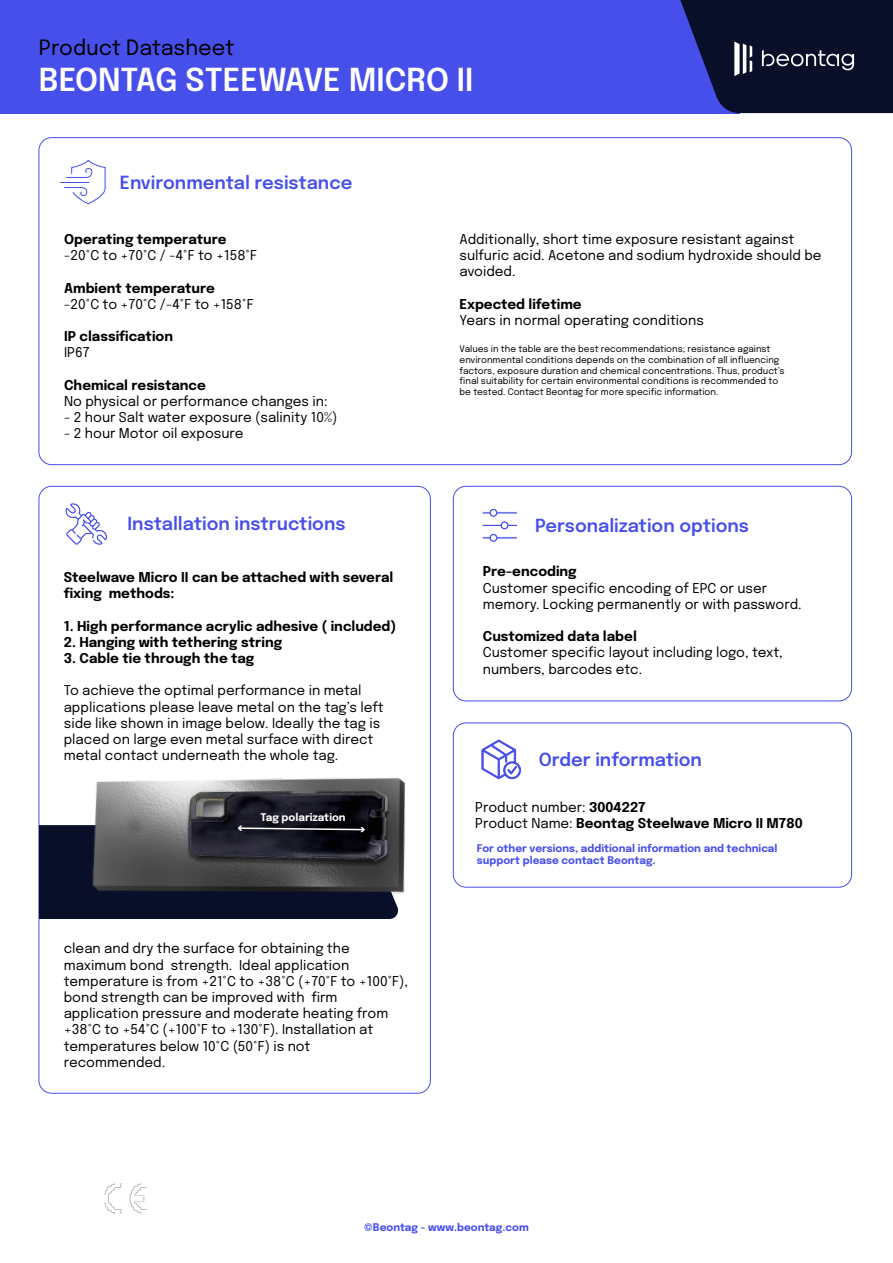
<style>
.page{position:relative;width:893px;height:1263px;background:#fff}
.page>*{position:absolute;margin:0;border:0;box-sizing:border-box;transform-origin:0 0}
.t1{font:600 31.5px "Epilogue";color:#fff}
.t2{font:21px "Epilogue";color:#000}
.t3{font:600 18px "Epilogue";color:#474fea}
.t4{font:13.5px/16.2px "Epilogue";color:#000}
.t5{font:700 13.5px/16.2px "Epilogue";color:#000}
.t6{font:700 10.5px/12.6px "Epilogue";color:#474fea}
.t7{font:700 10.5px "Epilogue";color:#fff}
.t8{font:9px/10.8px "Epilogue";color:#000}
.s1{font-weight:400}
</style>
<div class="page">
<img style="left:104px;top:1183px;width:43px;height:30px">
<div style="left:453px;top:486px;width:399px;height:215px;border:1px solid #474fea;border-radius:13px"></div>
<svg style="left:482px;top:508px;width:35px;height:35px"></svg>
<div style="left:453px;top:722px;width:399px;height:165px;border:1px solid #474fea;border-radius:13px"></div>
<svg style="left:65px;top:503px;width:42px;height:42px"></svg>
<svg style="left:60px;top:159px;width:46px;height:45px"></svg>
<div style="left:0;top:0;width:739px;height:113px;background:#474fea"></div>
<svg style="left:680px;top:0;width:213px;height:113px"></svg>
<img style="left:94px;top:777px;width:312px;height:117px">
<svg style="left:39px;top:825px;width:361px;height:94px"></svg>
<svg style="left:481px;top:739px;width:40px;height:41px"></svg>
<h2 class="t2" style="left:39px;top:33px;width:197px">Product Datasheet</h2>
<h1 class="t1" style="left:39px;top:57px;width:436px">BEONTAG STEEWAVE MICRO II</h1>
<h3 class="t3" style="left:120px;top:169px;width:234px">Environmental resistance</h3>
<p class="t5" style="left:64px;top:230px;width:164px">Operating temperature</p>
<p class="t4" style="left:64px;top:246px;width:194px">-20°C to +70°C / -4°F to +158°F</p>
<p class="t5" style="left:64px;top:279px;width:152px">Ambient temperature</p>
<p class="t4" style="left:64px;top:295px;width:191px">-20°C to +70°C /-4°F to +158°F</p>
<p class="t5" style="left:64px;top:327px;width:110px">IP classification</p>
<p class="t4" style="left:64px;top:344px;width:27px">IP67</p>
<p class="t5" style="left:64px;top:376px;width:143px">Chemical resistance</p>
<p class="t4" style="left:64px;top:392px;width:265px">No physical or performance changes in:</p>
<p class="t4" style="left:64px;top:408px;width:275px">- 2 hour Salt water exposure (salinity 10%)</p>
<p class="t4" style="left:64px;top:425px;width:181px">- 2 hour Motor oil exposure</p>
<h3 class="t3" style="left:128px;top:510px;width:220px">Installation instructions</h3>
<p class="t5" style="left:64px;top:568px;width:331px">Steelwave Micro II can be attached with several fixing methods:</p>
<p class="t5" style="left:64px;top:616px;width:334px">1. High performance acrylic adhesive ( included)</p>
<p class="t5" style="left:64px;top:633px;width:220px">2. Hanging with tethering string</p>
<p class="t5" style="left:64px;top:649px;width:192px">3. Cable tie through the tag</p>
<p class="t4" style="left:64px;top:682px;width:322px">To achieve the optimal performance in metal applications please leave metal on the tag’s left side like shown in image below. Ideally the tag is placed on large even metal surface with direct metal contact underneath the whole tag.</p>
<p class="t7" style="left:260px;top:809px;width:87px">Tag polarization</p>
<p class="t4" style="left:64px;top:940px;width:346px">clean and dry the surface for obtaining the maximum bond strength. Ideal application temperature is from +21°C to +38°C (+70°F to +100°F), bond strength can be improved with firm application pressure and moderate heating from +38°C to +54°C (+100°F to +130°F). Installation at temperatures below 10°C (50°F) is not recommended.</p>
<p class="t4" style="left:460px;top:230px;width:363px">Additionally, short time exposure resistant against sulfuric acid. Acetone and sodium hydroxide should be avoided.</p>
<p class="t5" style="left:460px;top:295px;width:124px">Expected lifetime</p>
<p class="t4" style="left:460px;top:311px;width:246px">Years in normal operating conditions</p>
<p class="t8" style="left:460px;top:343px;width:327px">Values in the table are the best recommendations; resistance against environmental conditions depends on the combination of all influencing factors, exposure duration and chemical concentrations. Thus, product’s final suitability for certain environmental conditions is recommended to be tested. Contact Beontag for more specific information.</p>
<h3 class="t3" style="left:535px;top:512px;width:216px">Personalization options</h3>
<p class="t5" style="left:483px;top:562px;width:95px">Pre-encoding</p>
<p class="t4" style="left:483px;top:579px;width:320px">Customer specific encoding of EPC or user memory. Locking permanently or with password.</p>
<p class="t5" style="left:483px;top:627px;width:155px">Customized data label</p>
<p class="t4" style="left:483px;top:644px;width:302px">Customer specific layout including logo, text, numbers, barcodes etc.</p>
<h3 class="t3" style="left:539px;top:746px;width:165px">Order information</h3>
<p class="t5" style="left:475px;top:798px;width:329px"><span class="s1">Product number:</span> 3004227<br><span class="s1">Product Name:</span> Beontag Steelwave Micro II M780</p>
<p class="t6" style="left:477px;top:841px;width:302px">For other versions, additional information and technical support please contact Beontag.</p>
<p class="t6" style="left:364px;top:1220px;width:166px">©Beontag - www.beontag.com</p>
</div>
